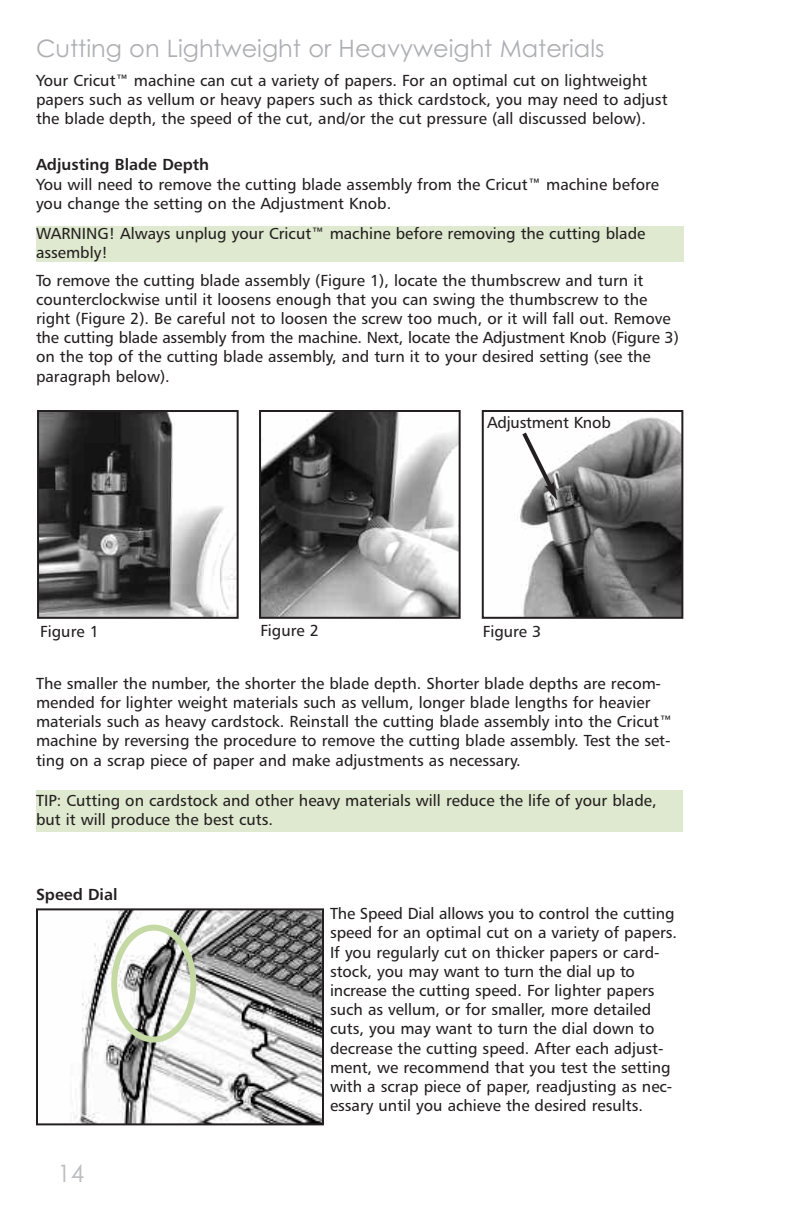
<style>
.page{position:relative;width:792px;height:1224px;background:#fff}
.page>*{position:absolute;margin:0;border:0;box-sizing:border-box;transform-origin:0 0}
.t1{font:24px "Century Gothic";color:#aeafb3}
.t2{font:24px "Century Gothic";color:#bcbdc0}
.t3{font:16px/19.2px "Humanist 777 BT Roman B";color:#231f20}
.t4{font:16px "Humanist 777 BT Bold B";color:#231f20}
</style>
<div class="page">
<div style="left:36px;top:790px;width:646px;height:42px;background:#dee9cf"></div>
<img style="left:520px;top:417px;width:160px;height:199px">
<div style="left:482px;top:410px;width:201px;height:209px;border:2px solid #231f20"></div>
<img style="left:40px;top:413px;width:196px;height:203px">
<div style="left:37px;top:410px;width:202px;height:209px;border:2px solid #231f20"></div>
<img style="left:262px;top:413px;width:196px;height:203px">
<div style="left:259px;top:410px;width:202px;height:209px;border:2px solid #231f20"></div>
<img style="left:74px;top:911px;width:247px;height:211px">
<div style="left:36px;top:908px;width:288px;height:217px;border:2px solid #231f20"></div>
<svg style="left:111px;top:925px;width:85px;height:118px"></svg>
<svg style="left:520px;top:428px;width:37px;height:72px"></svg>
<div style="left:36px;top:226px;width:648px;height:36px;background:#dee9cf"></div>
<h1 class="t1" style="left:36px;top:35px;width:570px">Cutting on Lightweight or Heavyweight Materials</h1>
<p class="t3" style="left:36px;top:72px;width:633px">Your Cricut™ machine can cut a variety of papers. For an optimal cut on lightweight papers such as vellum or heavy papers such as thick cardstock, you may need to adjust the blade depth, the speed of the cut, and/or the cut pressure (all discussed below).</p>
<p class="t4" style="left:36px;top:158px;width:175px">Adjusting Blade Depth</p>
<p class="t3" style="left:36px;top:176px;width:625px">You will need to remove the cutting blade assembly from the Cricut™ machine before you change the setting on the Adjustment Knob.</p>
<p class="t3" style="left:36px;top:225px;width:611px">WARNING! Always unplug your Cricut™ machine before removing the cutting blade assembly!</p>
<p class="t3" style="left:36px;top:272px;width:644px">To remove the cutting blade assembly (Figure 1), locate the thumbscrew and turn it counterclockwise until it loosens enough that you can swing the thumbscrew to the right (Figure 2). Be careful not to loosen the screw too much, or it will fall out. Remove the cutting blade assembly from the machine. Next, locate the Adjustment Knob (Figure 3) on the top of the cutting blade assembly, and turn it to your desired setting (see the paragraph below).</p>
<p class="t3" style="left:487px;top:414px;width:125px">Adjustment Knob</p>
<p class="t3" style="left:40px;top:623px;width:60px">Figure 1</p>
<p class="t3" style="left:260px;top:623px;width:60px">Figure 2</p>
<p class="t3" style="left:483px;top:623px;width:60px">Figure 3</p>
<p class="t3" style="left:36px;top:675px;width:638px">The smaller the number, the shorter the blade depth. Shorter blade depths are recom&shy;mended for lighter weight materials such as vellum, longer blade lengths for heavier materials such as heavy cardstock. Reinstall the cutting blade assembly into the Cricut™ machine by reversing the procedure to remove the cutting blade assembly. Test the set&shy;ting on a scrap piece of paper and make adjustments as necessary.</p>
<p class="t3" style="left:36px;top:792px;width:622px">TIP: Cutting on cardstock and other heavy materials will reduce the life of your blade, but it will produce the best cuts.</p>
<p class="t4" style="left:36px;top:888px;width:83px">Speed Dial</p>
<h1 class="t2" style="left:58px;top:1160px;width:28px">14</h1>
<p class="t3" style="left:330px;top:905px;width:349px">The Speed Dial allows you to control the cutting speed for an optimal cut on a variety of papers.<br>If you regularly cut on thicker papers or card&shy;stock, you may want to turn the dial up to increase the cutting speed. For lighter papers such as vellum, or for smaller, more detailed cuts, you may want to turn the dial down to decrease the cutting speed. After each adjust&shy;ment, we recommend that you test the setting with a scrap piece of paper, readjusting as nec&shy;essary until you achieve the desired results.</p>
</div>
